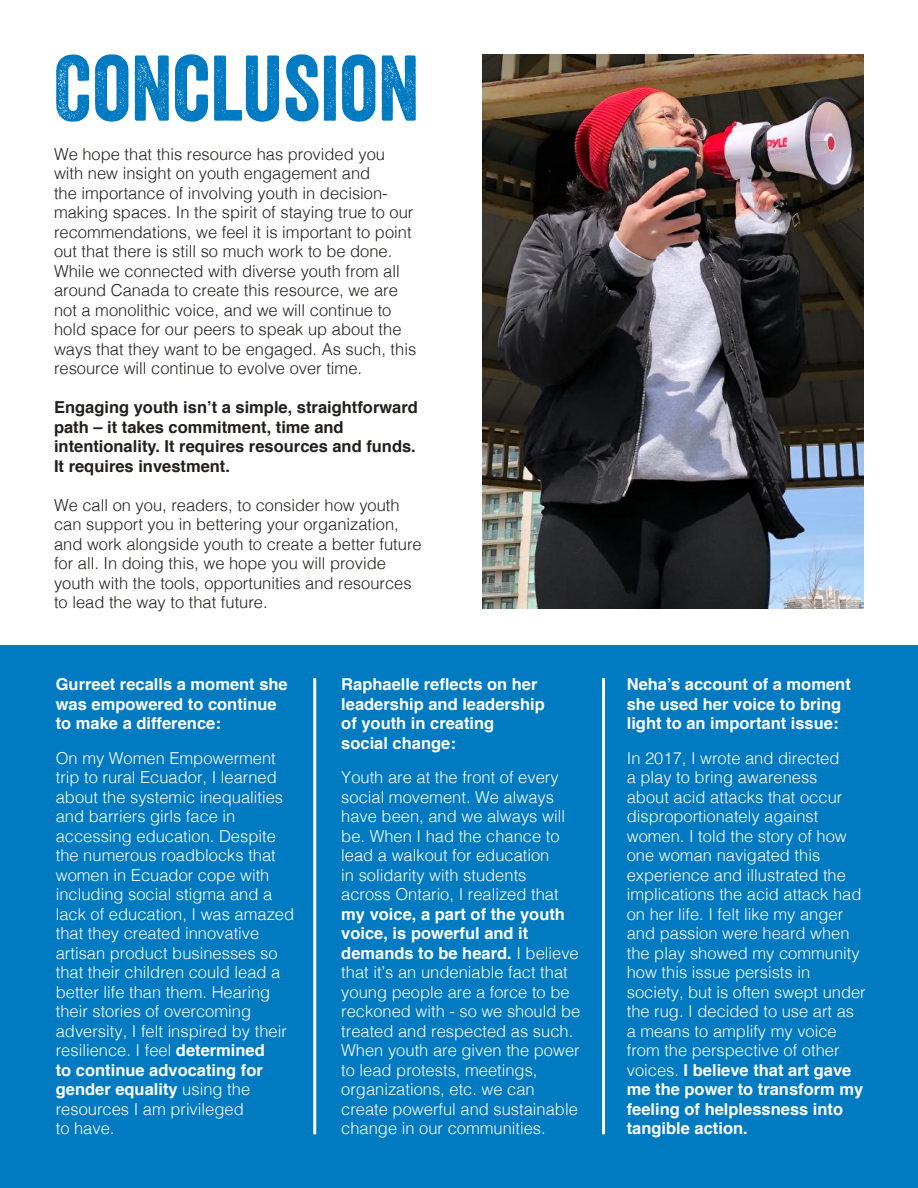
<style>
.page{position:relative;width:918px;height:1188px;background:#fff}
.page>*{position:absolute;margin:0;border:0;box-sizing:border-box;transform-origin:0 0}
.t1{font:90px "Veneer";color:#007ac1}
.t2{font:300 16.5px/19.5px "Helvetica";color:#fff}
.t3{font:300 16.5px/19.5px "Helvetica";color:#241f1f}
.t4{font:700 16.5px/19.5px "Helvetica";color:#fff}
.t5{font:700 16.5px/19.5px "Helvetica";color:#241f1f}
.s1{font-weight:700}
</style>
<div class="page">
<img style="left:482px;top:54px;width:382px;height:555px">
<div style="left:0;top:646px;width:918px;height:542px;background:#007ac1"></div>
<hr style="left:313px;top:678px;width:3px;height:456px;background:#fff">
<hr style="left:602px;top:678px;width:3px;height:456px;background:#fff">
<h1 class="t1" style="left:54px;top:33px;width:367px">CONCLUSION</h1>
<p class="t3" style="left:54px;top:143px;width:364px">We hope that this resource has provided you with new insight on youth engagement and<br>the importance of involving youth in decision&shy;making spaces. In the spirit of staying true to our recommendations, we feel it is important to point out that there is still so much work to be done.<br>While we connected with diverse youth from all around Canada to create this resource, we are not a monolithic voice, and we will continue to hold space for our peers to speak up about the ways that they want to be engaged. As such, this resource will continue to evolve over time.</p>
<p class="t5" style="left:54px;top:398px;width:365px">Engaging youth isn’t a simple, straightforward path – it takes commitment, time and intentionality. It requires resources and funds.<br>It requires investment.</p>
<p class="t3" style="left:54px;top:494px;width:369px">We call on you, readers, to consider how youth can support you in bettering your organization, and work alongside youth to create a better future for all. In doing this, we hope you will provide youth with the tools, opportunities and resources to lead the way to that future.</p>
<p class="t4" style="left:56px;top:675px;width:234px">Gurreet recalls a moment she was empowered to continue to make a difference:</p>
<p class="t2" style="left:56px;top:747px;width:240px">On my Women Empowerment trip to rural Ecuador, I learned about the systemic inequalities and barriers girls face in accessing education. Despite the numerous roadblocks that women in Ecuador cope with including social stigma and a lack of education, I was amazed that they created innovative artisan product businesses so that their children could lead a better life than them. Hearing their stories of overcoming adversity, I felt inspired by their resilience. I feel <span class="s1">determined<br>to continue advocating for gender equality</span> using the resources I am privileged<br>to have.</p>
<p class="t4" style="left:341px;top:675px;width:205px">Raphaelle reflects on her leadership and leadership of youth in creating social change:</p>
<p class="t2" style="left:341px;top:767px;width:225px">Youth are at the front of every social movement. We always have been, and we always will be. When I had the chance to lead a walkout for education in solidarity with students across Ontario, I realized that</p>
<p class="t2" style="left:341px;top:903px;width:241px"><span class="s1">my voice, a part of the youth voice, is powerful and it demands to be heard.</span> I believe that it’s an undeniable fact that young people are a force to be reckoned with - so we should be treated and respected as such.<br>When youth are given the power to lead protests, meetings, organizations, etc. we can create powerful and sustainable change in our communities.</p>
<p class="t4" style="left:627px;top:675px;width:226px">Neha’s account of a moment she used her voice to bring light to an important issue:</p>
<p class="t2" style="left:627px;top:747px;width:241px">In 2017, I wrote and directed<br>a play to bring awareness<br>about acid attacks that occur disproportionately against women. I told the story of how one woman navigated this experience and illustrated the implications the acid attack had on her life. I felt like my anger and passion were heard when the play showed my community how this issue persists in society, but is often swept under the rug. I decided to use art as a means to amplify my voice from the perspective of other voices. <span class="s1">I believe that art gave me the power to transform my feeling of helplessness into tangible action.</span></p>
</div>
